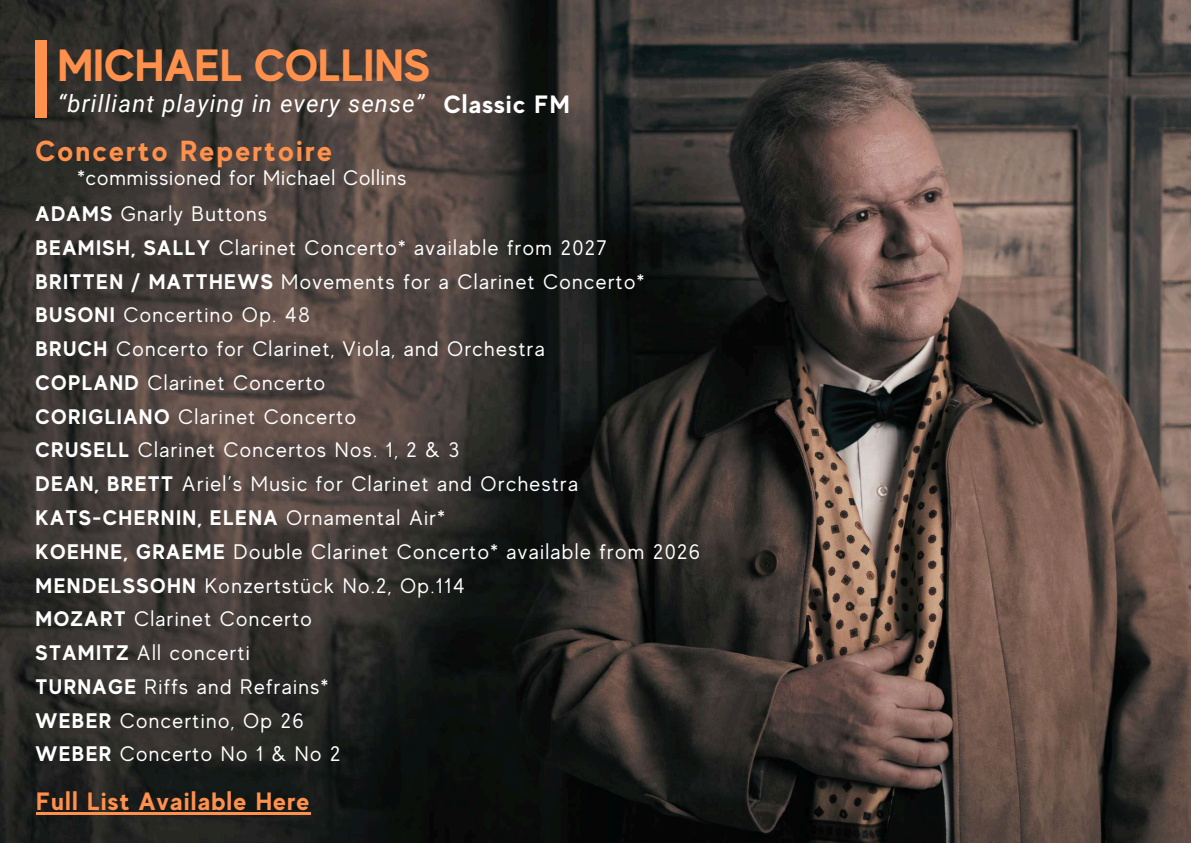
<style>
.page{position:relative;width:1191px;height:843px;background:#fff}
.page>*{position:absolute;margin:0;border:0;box-sizing:border-box;transform-origin:0 0}
.t1{font:700 45px "MADE Evolve Sans";color:#ff914d}
.t2{font:700 29px "MADE Evolve Sans";letter-spacing:.09em;color:#ff914d}
.t3{font:700 25px "MADE Evolve Sans";letter-spacing:.055em;color:#ff914d}
.t4{font:italic 24px "Roboto";letter-spacing:.045em;color:#fff}
.t5{font:21px/33.8px "MADE Evolve Sans";letter-spacing:.065em;color:#fff}
.t6{font:21px "MADE Evolve Sans";letter-spacing:.045em;color:#fff}
.s1{font-family:"MADE Evolve Sans";font-weight:700;font-style:normal;font-size:25px}
.s2{font-weight:700}
</style>
<div class="page">
<img style="left:0;top:0;width:1190px;height:842px">
<div style="left:36px;top:40px;width:11px;height:78px;background:#ff914d"></div>
<hr style="left:36px;top:811px;width:275px;height:2px;background:#ff914d">
<h1 class="t1" style="left:57px;top:39px;width:374px">MICHAEL COLLINS</h1>
<p class="t4" style="left:58px;top:90px;width:513px">“brilliant playing in every sense” <span class="s1">Classic FM</span></p>
<h2 class="t2" style="left:36px;top:134px;width:298px">Concerto Repertoire</h2>
<p class="t6" style="left:77px;top:166px;width:330px">*commissioned for Michael Collins</p>
<p class="t5" style="left:36px;top:197px;width:666px"><span class="s2">ADAMS</span> Gnarly Buttons<br><span class="s2">BEAMISH, SALLY</span> Clarinet Concerto* available from 2027<br><span class="s2">BRITTEN / MATTHEWS</span> Movements for a Clarinet Concerto* <span class="s2">BUSONI</span> Concertino Op. 48<br><span class="s2">BRUCH</span> Concerto for Clarinet, Viola, and Orchestra<br><span class="s2">COPLAND</span> Clarinet Concerto<br><span class="s2">CORIGLIANO</span> Clarinet Concerto<br><span class="s2">CRUSELL</span> Clarinet Concertos Nos. 1, 2 &amp; 3<br><span class="s2">DEAN, BRETT</span> Ariel’s Music for Clarinet and Orchestra <span class="s2">KATS-CHERNIN, ELENA</span> Ornamental Air*<br><span class="s2">KOEHNE, GRAEME</span> Double Clarinet Concerto* available from 2026<br><span class="s2">MENDELSSOHN</span> Konzertstück No.2, Op.114<br><span class="s2">MOZART</span> Clarinet Concerto<br><span class="s2">STAMITZ</span> All concerti<br><span class="s2">TURNAGE</span> Riffs and Refrains*<br><span class="s2">WEBER</span> Concertino, Op 26<br><span class="s2">WEBER</span> Concerto No 1 &amp; No 2</p>
<p class="t3" style="left:36px;top:786px;width:275px">Full List Available Here</p>
</div>
